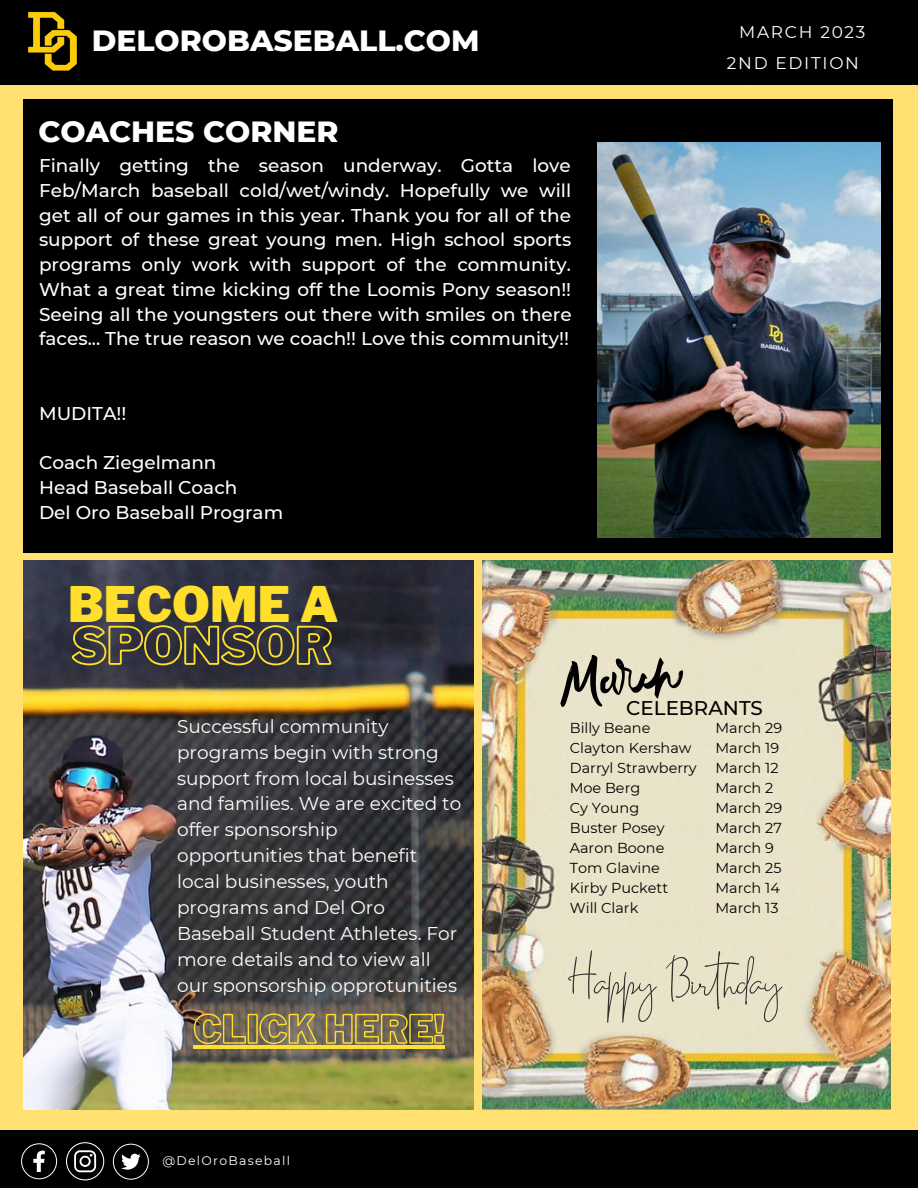
<style>
.page{position:relative;width:918px;height:1188px;background:#ffe071}
.page>*{position:absolute;margin:0;border:0;box-sizing:border-box;transform-origin:0 0}
.t1{font:900 48.6px "Libre Franklin";color:#ffdf2b}
.t2{font:800 29.85px "Montserrat";color:#fff}
.t3{font:500 19.8px "Montserrat";color:#000}
.t4{font:500 18.45px/24.8px "Montserrat";color:#fff;text-align:justify}
.t5{font:18.45px/25.8px "Montserrat";color:#fff}
.t6{font:16.95px "Montserrat";letter-spacing:.1em;color:#fff}
.t7{font:14.4px/20px "Montserrat";color:#000}
.t8{font:12.45px "Montserrat";letter-spacing:.1em;color:#fff}
</style>
<div class="page">
<div style="left:0;top:1130px;width:918px;height:58px;background:#000"></div>
<div style="left:24px;top:99px;width:869px;height:454px;background:#000"></div>
<div style="left:0;top:0;width:918px;height:84px;background:#000"></div>
<svg style="left:21px;top:1143px;width:36px;height:36px"></svg>
<svg style="left:113px;top:1144px;width:36px;height:36px"></svg>
<svg style="left:66px;top:1142px;width:38px;height:38px"></svg>
<img style="left:598px;top:143px;width:282px;height:394px">
<img style="left:28px;top:11px;width:49px;height:60px">
<img style="left:24px;top:561px;width:450px;height:549px">
<svg style="left:71px;top:624px;width:262px;height:42px;background:#5b563a"></svg>
<svg style="left:193px;top:1013px;width:252px;height:44px;background:#90814c"></svg>
<img style="left:483px;top:561px;width:408px;height:548px">
<svg style="left:666px;top:951px;width:116px;height:71px;background:#dad3bc"></svg>
<svg style="left:568px;top:950px;width:89px;height:73px;background:#dad4bc"></svg>
<svg style="left:560px;top:654px;width:123px;height:54px;background:#ada995"></svg>
<h2 class="t2" style="left:92px;top:22px;width:389px">DELOROBASEBALL.COM</h2>
<h2 class="t2" style="left:39px;top:113px;width:302px">COACHES CORNER</h2>
<p class="t4" style="left:39px;top:153px;width:534px">Finally getting the season underway. Gotta love Feb/March baseball cold/wet/windy. Hopefully we will get all of our games in this year. Thank you for all of the support of these great young men. High school sports programs only work with support of the community.<br>What a great time kicking off the Loomis Pony season!!<br>Seeing all the youngsters out there with smiles on there faces... The true reason we coach!! Love this community!!</p>
<p class="t4" style="left:39px;top:401px;width:89px">MUDITA!!</p>
<p class="t4" style="left:39px;top:450px;width:246px;text-align:left">Coach Ziegelmann<br>Head Baseball Coach<br>Del Oro Baseball Program</p>
<h1 class="t1" style="left:68px;top:575px;width:272px">BECOME A</h1>
<p class="t6" style="left:739px;top:22px;width:128px">MARCH 2023</p>
<p class="t6" style="left:727px;top:52px;width:134px">2ND EDITION</p>
<p class="t5" style="left:177px;top:713px;width:286px">Successful community programs begin with strong support from local businesses and families. We are excited to offer sponsorship opportunities that benefit local businesses, youth programs and Del Oro<br>Baseball Student Athletes. For more details and to view all our sponsorship opprotunities</p>
<p class="t8" style="left:163px;top:1153px;width:129px">@DelOroBaseball</p>
<p class="t3" style="left:626px;top:696px;width:138px">CELEBRANTS</p>
<p class="t7" style="left:570px;top:718px;width:128px">Billy Beane<br>Clayton Kershaw<br>Darryl Strawberry<br>Moe Berg<br>Cy Young<br>Buster Posey<br>Aaron Boone<br>Tom Glavine<br>Kirby Puckett<br>Will Clark</p>
<p class="t7" style="left:715px;top:718px;width:68px">March 29<br>March 19<br>March 12<br>March 2<br>March 29<br>March 27<br>March 9<br>March 25<br>March 14<br>March 13</p>
</div>
